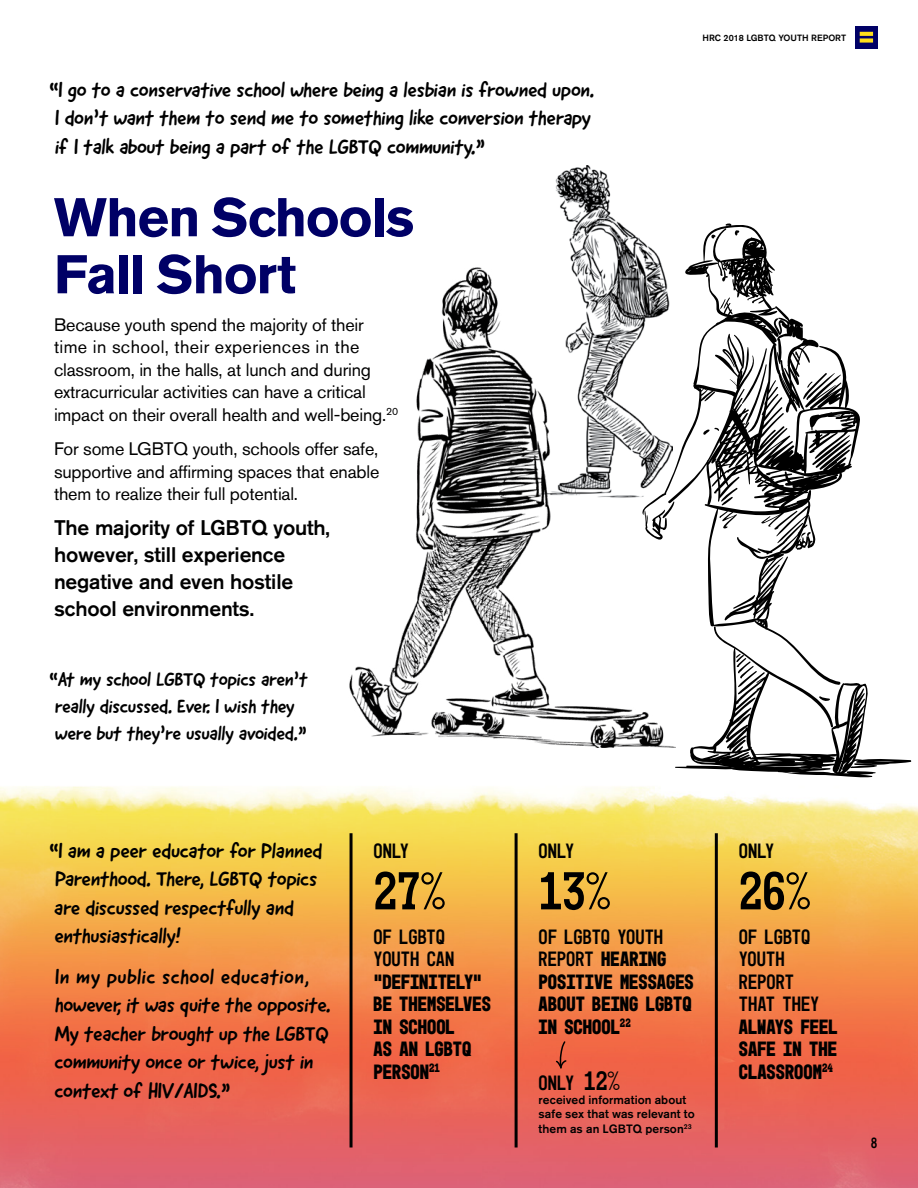
<style>
.page{position:relative;width:918px;height:1188px;background:#fff}
.page>*{position:absolute;margin:0;border:0;box-sizing:border-box;transform-origin:0 0}
.t1{font:700 54px/57px "Akzidenz Grotesk BE";letter-spacing:-.02em;color:#006}
.t2{font:54px "Mono 45 Headline";color:#000}
.t3{font:21px/28.5px "Good Dog New";letter-spacing:-.015em;color:#000}
.t4{font:700 21px/22.5px "Mono 45 Headline";color:#000}
.t5{font:500 21px/27px "Akzidenz Grotesk BQ";letter-spacing:-.01em;color:#000}
.t6{font:21px/22.5px "Mono 45 Headline";color:#000}
.t7{font:19.5px/27px "Good Dog New";letter-spacing:-.015em;color:#000}
.t8{font:18px/22.5px "Akzidenz Grotesk BQ";letter-spacing:-.01em;color:#000}
.t9{font:15px "Mono 45 Headline";color:#000}
.t10{font:500 12px/14.4px "Akzidenz Grotesk BQ";letter-spacing:.005em;color:#000}
.t11{font:500 9px "Akzidenz Grotesk BQ";color:#000}
.s1{font-weight:400}
.s2{font-size:27px}
</style>
<div class="page">
<div style="left:855px;top:26px;width:23px;height:22px;background:#006"></div>
<svg style="left:860px;top:32px;width:13px;height:4px"></svg>
<div style="left:860px;top:38px;width:13px;height:5px;background:#ffdf1b"></div>
<img style="left:0;top:786px;width:918px;height:402px">
<img style="left:555px;top:166px;width:86px;height:96px">
<svg style="left:555px;top:1040px;width:13px;height:29px"></svg>
<hr style="left:350px;top:833px;width:3px;height:315px;background:#000">
<hr style="left:515px;top:833px;width:3px;height:315px;background:#000">
<hr style="left:715px;top:833px;width:3px;height:315px;background:#000">
<svg style="left:641px;top:223px;width:219px;height:403px"></svg>
<svg style="left:703px;top:428px;width:16px;height:7px"></svg>
<svg style="left:742px;top:348px;width:25px;height:77px"></svg>
<svg style="left:812px;top:435px;width:40px;height:35px"></svg>
<svg style="left:803px;top:373px;width:38px;height:35px"></svg>
<svg style="left:733px;top:595px;width:22px;height:14px"></svg>
<svg style="left:675px;top:626px;width:237px;height:152px"></svg>
<svg style="left:704px;top:391px;width:11px;height:10px"></svg>
<svg style="left:721px;top:487px;width:17px;height:19px"></svg>
<svg style="left:711px;top:235px;width:5px;height:4px"></svg>
<svg style="left:735px;top:230px;width:4px;height:6px"></svg>
<svg style="left:720px;top:299px;width:6px;height:10px"></svg>
<svg style="left:757px;top:511px;width:49px;height:44px"></svg>
<img style="left:349px;top:262px;width:327px;height:485px">
<p class="t3" style="left:49px;top:75px;width:547px">“I go to a conservative school where being a lesbian is frowned upon.<br>I don’t want them to send me to something like conversion therapy if I talk about being a part of the LGBTQ community.”</p>
<h1 class="t1" style="left:54px;top:190px;width:362px">When Schools<br>Fall Short</h1>
<p class="t8" style="left:54px;top:313px;width:346px">Because youth spend the majority of their time in school, their experiences in the classroom, in the halls, at lunch and during extracurricular activities can have a critical impact on their overall health and well-being.<sup>20</sup></p>
<p class="t8" style="left:54px;top:437px;width:327px;text-align:justify">For some LGBTQ youth, schools offer safe, supportive and affirming spaces that enable them to realize their full potential.</p>
<p class="t5" style="left:54px;top:514px;width:277px">The majority of LGBTQ youth, however, still experience negative and even hostile school environments.</p>
<p class="t7" style="left:49px;top:666px;width:260px">“At my school LGBTQ topics aren’t really discussed. Ever. I wish they were but they’re usually avoided.”</p>
<p class="t11" style="left:702px;top:32px;width:145px">HRC 2018 LGBTQ YOUTH REPORT</p>
<p class="t3" style="left:49px;top:836px;width:275px">“I am a peer educator for Planned<br>Parenthood. There, LGBTQ topics are discussed respectfully and enthusiastically!</p>
<p class="t3" style="left:54px;top:962px;width:278px">In my public school education, however, it was quite the opposite.<br>My teacher brought up the LGBTQ community once or twice, just in context of HIV/AIDS.”</p>
<p class="t6" style="left:374px;top:840px;width:37px">ONLY</p>
<h1 class="t2" style="left:374px;top:858px;width:73px">27%</h1>
<p class="t6" style="left:374px;top:926px;width:82px">OF LGBTQ<br>YOUTH CAN</p>
<p class="t4" style="left:374px;top:971px;width:119px">“DEFINITELY”<br>BE THEMSELVES<br>IN SCHOOL<br>AS AN LGBTQ<br>PERSON<sup>21</sup></p>
<p class="t6" style="left:539px;top:840px;width:37px">ONLY</p>
<h1 class="t2" style="left:539px;top:858px;width:73px">13%</h1>
<p class="t4" style="left:539px;top:926px;width:157px"><span class="s1">OF LGBTQ YOUTH<br>REPORT</span> HEARING<br>POSITIVE MESSAGES<br>ABOUT BEING LGBTQ<br>IN SCHOOL<sup>22</sup></p>
<p class="t6" style="left:539px;top:1071px;width:83px">ONLY <span class="s2">12%</span></p>
<p class="t10" style="left:539px;top:1092px;width:158px">received information about safe sex that was relevant to them as an LGBTQ person<sup>23</sup></p>
<p class="t6" style="left:739px;top:840px;width:37px">ONLY</p>
<h1 class="t2" style="left:739px;top:858px;width:73px">26%</h1>
<p class="t6" style="left:739px;top:926px;width:82px">OF LGBTQ<br>YOUTH<br>REPORT<br>THAT THEY</p>
<p class="t4" style="left:739px;top:1016px;width:100px;text-align:justify">ALWAYS FEEL SAFE IN THE CLASSROOM<sup>24</sup></p>
<p class="t9" style="left:871px;top:1133px;width:8px">8</p>
</div>
